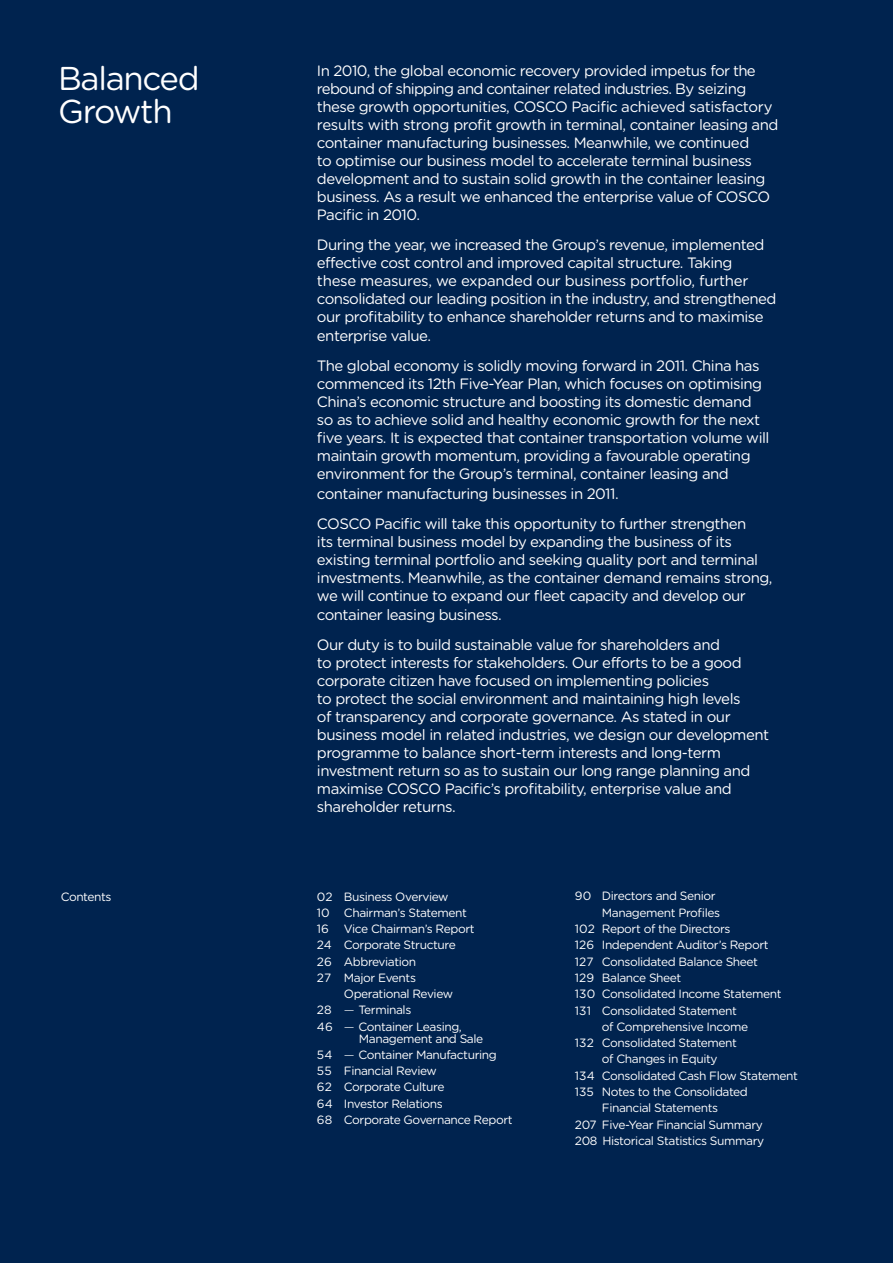
<style>
.page{position:relative;width:893px;height:1263px;background:#00234f}
.page>*{position:absolute;margin:0;border:0;box-sizing:border-box;transform-origin:0 0}
.t1{font:33px/33px "Gotham Rounded";letter-spacing:-.04em;color:#fff}
.t2{font:15px/18px "Gotham Rounded";letter-spacing:-.035em;color:#fff}
.t3{font:12px/16.2px "Gotham Rounded";letter-spacing:-.035em;color:#fff}
.s1{font-weight:300}
</style>
<div class="page">
<h1 class="t1" style="left:58px;top:62px;width:143px">Balanced<br>Growth</h1>
<p class="t2" style="left:317px;top:61px;width:463px">In 2010, the global economic recovery provided impetus for the rebound of shipping and container related industries. By seizing these growth opportunities, COSCO Pacific achieved satisfactory results with strong profit growth in terminal, container leasing and container manufacturing businesses. Meanwhile, we continued<br>to optimise our business model to accelerate terminal business development and to sustain solid growth in the container leasing business. As a result we enhanced the enterprise value of COSCO Pacific in 2010.</p>
<p class="t2" style="left:317px;top:235px;width:461px">During the year, we increased the Group’s revenue, implemented effective cost control and improved capital structure. Taking<br>these measures, we expanded our business portfolio, further consolidated our leading position in the industry, and strengthened our profitability to enhance shareholder returns and to maximise</p>
<p class="t2" style="left:317px;top:321px;width:444px;line-height:30px">enterprise value.<br>The global economy is solidly moving forward in 2011. China has</p>
<p class="t2" style="left:317px;top:375px;width:454px">commenced its 12th Five-Year Plan, which focuses on optimising China’s economic structure and boosting its domestic demand so as to achieve solid and healthy economic growth for the next five years. It is expected that container transportation volume will maintain growth momentum, providing a favourable operating environment for the Group’s terminal, container leasing and</p>
<p class="t2" style="left:317px;top:478px;width:431px;line-height:30px">container manufacturing businesses in 2011.<br>COSCO Pacific will take this opportunity to further strengthen</p>
<p class="t2" style="left:317px;top:532px;width:457px">its terminal business model by expanding the business of its existing terminal portfolio and seeking quality port and terminal investments. Meanwhile, as the container demand remains strong, we will continue to expand our fleet capacity and develop our</p>
<p class="t2" style="left:317px;top:600px;width:405px;line-height:30px">container leasing business.<br>Our duty is to build sustainable value for shareholders and</p>
<p class="t2" style="left:317px;top:654px;width:454px">to protect interests for stakeholders. Our efforts to be a good corporate citizen have focused on implementing policies<br>to protect the social environment and maintaining high levels<br>of transparency and corporate governance. As stated in our business model in related industries, we design our development programme to balance short-term interests and long-term investment return so as to sustain our long range planning and maximise COSCO Pacific’s profitability, enterprise value and shareholder returns.</p>
<p class="t3" style="left:61px;top:888px;width:52px">Contents</p>
<p class="t3" style="left:317px;top:888px;width:133px">02 Business Overview</p>
<p class="t3" style="left:317px;top:904px;width:152px">10 Chairman’s Statement</p>
<p class="t3" style="left:317px;top:920px;width:159px">16 Vice Chairman’s Report</p>
<p class="t3" style="left:317px;top:937px;width:140px">24 Corporate Structure</p>
<p class="t3" style="left:317px;top:953px;width:101px">26 Abbreviation</p>
<p class="t3" style="left:317px;top:969px;width:101px">27 Major Events</p>
<p class="t3" style="left:344px;top:985px;width:111px">Operational Review</p>
<p class="t3" style="left:317px;top:1002px;width:96px">28 <span class="s1">—</span> Terminals</p>
<p class="t3" style="left:317px;top:1018px;width:146px">46 <span class="s1">—</span> Container Leasing,</p>
<p class="t3" style="left:317px;top:1030px;width:197px;text-indent:42px">Management and Sale<br>54 <span class="s1">—</span> Container Manufacturing<br>55 Financial Review<br>62 Corporate Culture<br>64 Investor Relations<br>68 Corporate Governance Report</p>
<p class="t3" style="left:575px;top:888px;width:142px">90 Directors and Senior</p>
<p class="t3" style="left:602px;top:904px;width:120px">Management Profi les</p>
<p class="t3" style="left:575px;top:921px;width:157px">102 Report of the Directors</p>
<p class="t3" style="left:575px;top:937px;width:195px">126 Independent Auditor’s Report</p>
<p class="t3" style="left:575px;top:953px;width:185px">127 Consolidated Balance Sheet</p>
<p class="t3" style="left:575px;top:969px;width:108px">129 Balance Sheet</p>
<p class="t3" style="left:575px;top:986px;width:208px">130 Consolidated Income Statement</p>
<p class="t3" style="left:575px;top:1002px;width:164px">131 Consolidated Statement</p>
<p class="t3" style="left:602px;top:1018px;width:148px">of Comprehensive Income</p>
<p class="t3" style="left:575px;top:1035px;width:164px">132 Consolidated Statement</p>
<p class="t3" style="left:602px;top:1051px;width:117px">of Changes in Equity</p>
<p class="t3" style="left:575px;top:1067px;width:225px">134 Consolidated Cash Flow Statement</p>
<p class="t3" style="left:575px;top:1083px;width:174px">135 Notes to the Consolidated</p>
<p class="t3" style="left:602px;top:1100px;width:118px">Financial Statements</p>
<p class="t3" style="left:575px;top:1116px;width:189px">207 Five-Year Financial Summary</p>
<p class="t3" style="left:575px;top:1132px;width:191px">208 Historical Statistics Summary</p>
</div>
